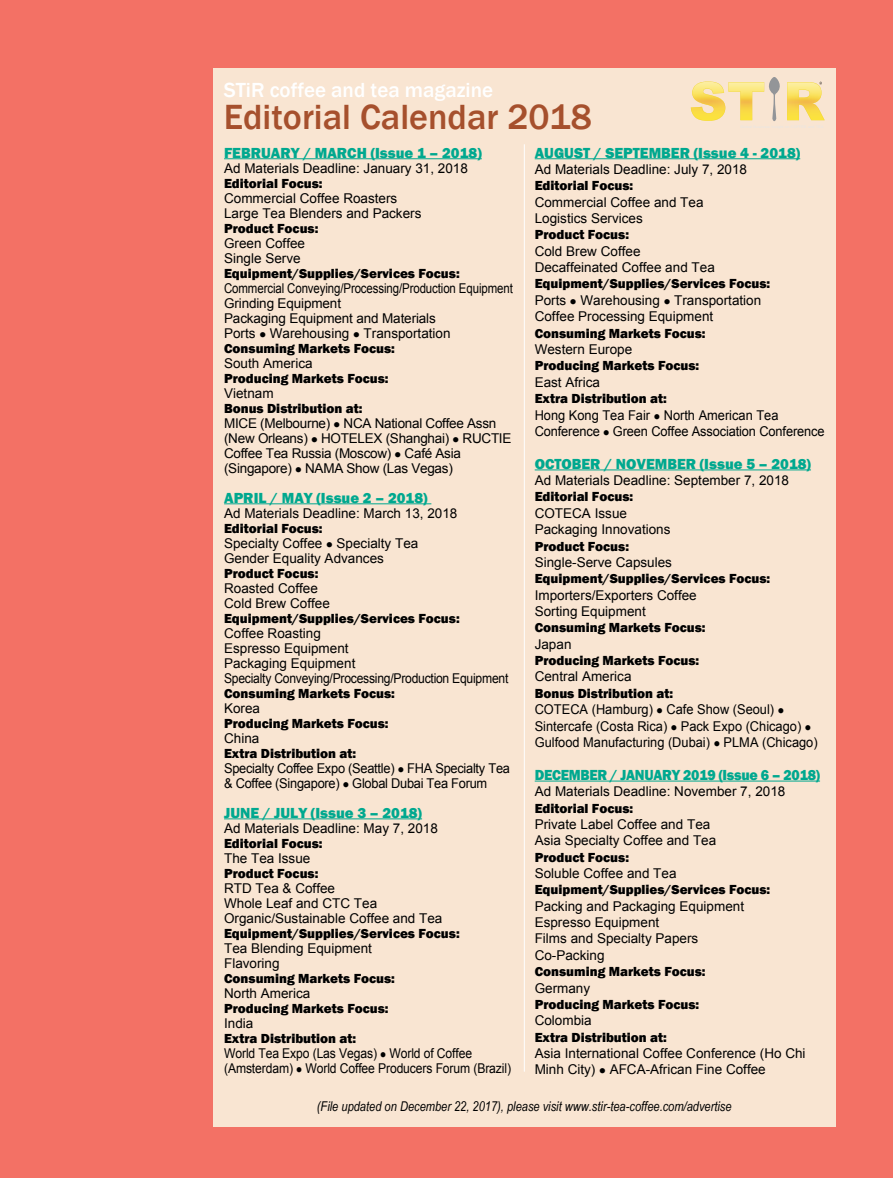
<style>
.page{position:relative;width:893px;height:1178px;background:#f37165}
.page>*{position:absolute;margin:0;border:0;box-sizing:border-box;transform-origin:0 0}
.t1{font:500 36px "Franklin Gothic";color:#a6502d}
.t2{font:500 21px "Franklin Gothic";color:#fff}
.t3{font:800 15px "Franklin Gothic";color:#00a88f}
.t4{font:800 15px "Franklin Gothic";letter-spacing:-.02em;color:#00a88f;scale:.95 1}
.t5{font:13.5px/15px "Arial";color:#000}
.t6{font:800 13.5px "Franklin Gothic";color:#000}
.t7{font:13.5px/16.5px "Arial";color:#000;scale:.95 1}
.t8{font:13.5px/15px "Arial";letter-spacing:-.02em;color:#000}
.t9{font:13.5px/15px "Arial";color:#000;scale:.85 1}
.t10{font:13.5px/15px "Arial";letter-spacing:-.02em;color:#000;scale:.95 1}
.t11{font:13.5px/15px "Arial";color:#000;scale:.9 1}
.t12{font:italic 13.5px "Arial Narrow";color:#000}
</style>
<div class="page">
<div style="left:213px;top:68px;width:623px;height:1059px;background:#f9e5d2"></div>
<hr style="left:524px;top:144px;width:1px;height:927px;background:#fff">
<svg style="left:691px;top:77px;width:89px;height:44px"></svg>
<svg style="left:787px;top:82px;width:37px;height:39px"></svg>
<hr style="left:224px;top:158px;width:258px;height:1px;background:#00a88f">
<hr style="left:224px;top:503px;width:207px;height:1px;background:#00a88f">
<hr style="left:224px;top:818px;width:198px;height:1px;background:#00a88f">
<hr style="left:535px;top:158px;width:265px;height:1px;background:#00a88f">
<hr style="left:535px;top:469px;width:276px;height:1px;background:#00a88f">
<hr style="left:535px;top:781px;width:285px;height:1px;background:#00a88f">
<h2 class="t2" style="left:224px;top:77px;width:271px">STiR coffee and tea magazine</h2>
<h1 class="t1" style="left:224px;top:94px;width:369px">Editorial Calendar 2018</h1>
<p class="t3" style="left:224px;top:143px;width:259px">FEBRUARY / MARCH (Issue 1 – 2018)</p>
<p class="t5" style="left:224px;top:161px;width:245px">Ad Materials Deadline: January 31, 2018</p>
<p class="t6" style="left:224px;top:174px;width:100px">Editorial Focus:</p>
<p class="t5" style="left:224px;top:191px;width:199px">Commercial Coffee Roasters<br>Large Tea Blenders and Packers</p>
<p class="t6" style="left:224px;top:219px;width:96px">Product Focus:</p>
<p class="t5" style="left:224px;top:236px;width:83px">Green Coffee<br>Single Serve</p>
<p class="t6" style="left:224px;top:264px;width:237px">Equipment/Supplies/Services Focus:</p>
<p class="t9" style="left:224px;top:281px;width:341px">Commercial Conveying/Processing/Production Equipment Grinding Equipment<br>Packaging Equipment and Materials<br>Ports ● Warehousing ● Transportation</p>
<p class="t6" style="left:224px;top:339px;width:172px">Consuming Markets Focus:</p>
<p class="t5" style="left:224px;top:356px;width:90px">South America</p>
<p class="t6" style="left:224px;top:369px;width:166px">Producing Markets Focus:</p>
<p class="t5" style="left:224px;top:386px;width:51px">Vietnam</p>
<p class="t6" style="left:224px;top:399px;width:140px">Bonus Distribution at:</p>
<p class="t8" style="left:224px;top:416px;width:289px">MICE (Melbourne) ● NCA National Coffee Assn (New Orleans) ● HOTELEX (Shanghai) ● RUCTIE Coffee Tea Russia (Moscow) ● Café Asia (Singapore) ● NAMA Show (Las Vegas)</p>
<p class="t3" style="left:224px;top:488px;width:205px">APRIL / MAY (Issue 2 – 2018)</p>
<p class="t5" style="left:224px;top:506px;width:235px">Ad Materials Deadline: March 13, 2018</p>
<p class="t6" style="left:224px;top:519px;width:100px">Editorial Focus:</p>
<p class="t5" style="left:224px;top:536px;width:196px">Specialty Coffee ● Specialty Tea<br>Gender Equality Advances</p>
<p class="t6" style="left:224px;top:564px;width:96px">Product Focus:</p>
<p class="t5" style="left:224px;top:581px;width:107px">Roasted Coffee<br>Cold Brew Coffee</p>
<p class="t6" style="left:224px;top:609px;width:237px">Equipment/Supplies/Services Focus:</p>
<p class="t5" style="left:224px;top:626px;width:286px">Coffee Roasting<br>Espresso Equipment<br>Packaging Equipment<br>Specialty Conveying/Processing/Production Equipment</p>
<p class="t6" style="left:224px;top:684px;width:172px">Consuming Markets Focus:</p>
<p class="t5" style="left:224px;top:701px;width:38px">Korea</p>
<p class="t6" style="left:224px;top:714px;width:166px">Producing Markets Focus:</p>
<p class="t5" style="left:224px;top:731px;width:37px">China</p>
<p class="t6" style="left:224px;top:744px;width:134px">Extra Distribution at:</p>
<p class="t10" style="left:224px;top:761px;width:302px">Specialty Coffee Expo (Seattle) ● FHA Specialty Tea &amp; Coffee (Singapore) ● Global Dubai Tea Forum</p>
<p class="t3" style="left:224px;top:803px;width:199px">JUNE / JULY (Issue 3 – 2018)</p>
<p class="t5" style="left:224px;top:821px;width:215px">Ad Materials Deadline: May 7, 2018</p>
<p class="t6" style="left:224px;top:834px;width:100px">Editorial Focus:</p>
<p class="t5" style="left:224px;top:851px;width:88px">The Tea Issue</p>
<p class="t6" style="left:224px;top:864px;width:96px">Product Focus:</p>
<p class="t5" style="left:224px;top:881px;width:220px">RTD Tea &amp; Coffee<br>Whole Leaf and CTC Tea<br>Organic/Sustainable Coffee and Tea</p>
<p class="t6" style="left:224px;top:924px;width:237px">Equipment/Supplies/Services Focus:</p>
<p class="t5" style="left:224px;top:941px;width:149px">Tea Blending Equipment<br>Flavoring</p>
<p class="t6" style="left:224px;top:969px;width:172px">Consuming Markets Focus:</p>
<p class="t5" style="left:224px;top:986px;width:88px">North America</p>
<p class="t6" style="left:224px;top:999px;width:166px">Producing Markets Focus:</p>
<p class="t5" style="left:224px;top:1015px;width:31px">India</p>
<p class="t6" style="left:224px;top:1029px;width:134px">Extra Distribution at:</p>
<p class="t11" style="left:224px;top:1046px;width:320px">World Tea Expo (Las Vegas) ● World of Coffee (Amsterdam) ● World Coffee Producers Forum (Brazil)</p>
<p class="t3" style="left:535px;top:143px;width:267px">AUGUST / SEPTEMBER (Issue 4 - 2018)</p>
<p class="t5" style="left:535px;top:162px;width:214px">Ad Materials Deadline: July 7, 2018</p>
<p class="t6" style="left:535px;top:177px;width:100px">Editorial Focus:</p>
<p class="t5" style="left:535px;top:194px;width:170px;line-height:16.4px">Commercial Coffee and Tea<br>Logistics Services</p>
<p class="t6" style="left:535px;top:226px;width:96px">Product Focus:</p>
<p class="t5" style="left:535px;top:243px;width:182px;line-height:16.4px">Cold Brew Coffee<br>Decaffeinated Coffee and Tea</p>
<p class="t6" style="left:535px;top:275px;width:237px">Equipment/Supplies/Services Focus:</p>
<p class="t5" style="left:535px;top:292px;width:228px;line-height:16.4px">Ports ● Warehousing ● Transportation<br>Coffee Processing Equipment</p>
<p class="t6" style="left:535px;top:324px;width:172px">Consuming Markets Focus:</p>
<p class="t5" style="left:535px;top:342px;width:99px">Western Europe</p>
<p class="t6" style="left:535px;top:357px;width:166px">Producing Markets Focus:</p>
<p class="t5" style="left:535px;top:375px;width:67px">East Africa</p>
<p class="t6" style="left:535px;top:390px;width:134px">Extra Distribution at:</p>
<p class="t7" style="left:535px;top:407px;width:307px">Hong Kong Tea Fair ● North American Tea<br>Conference ● Green Coffee Association Conference</p>
<p class="t3" style="left:535px;top:454px;width:278px">OCTOBER / NOVEMBER (Issue 5 – 2018)</p>
<p class="t5" style="left:535px;top:473px;width:256px">Ad Materials Deadline: September 7, 2018</p>
<p class="t6" style="left:535px;top:488px;width:100px">Editorial Focus:</p>
<p class="t5" style="left:535px;top:505px;width:137px;line-height:16.4px">COTECA Issue<br>Packaging Innovations</p>
<p class="t6" style="left:535px;top:537px;width:96px">Product Focus:</p>
<p class="t5" style="left:535px;top:555px;width:139px">Single-Serve Capsules</p>
<p class="t6" style="left:535px;top:570px;width:237px">Equipment/Supplies/Services Focus:</p>
<p class="t5" style="left:535px;top:587px;width:164px;line-height:16.4px">Importers/Exporters Coffee<br>Sorting Equipment</p>
<p class="t6" style="left:535px;top:619px;width:172px">Consuming Markets Focus:</p>
<p class="t5" style="left:535px;top:636px;width:38px">Japan</p>
<p class="t6" style="left:535px;top:652px;width:166px">Producing Markets Focus:</p>
<p class="t5" style="left:535px;top:669px;width:98px">Central America</p>
<p class="t6" style="left:535px;top:684px;width:140px">Bonus Distribution at:</p>
<p class="t7" style="left:535px;top:701px;width:299px">COTECA (Hamburg) ● Cafe Show (Seoul) ●<br>Sintercafe (Costa Rica) ● Pack Expo (Chicago) ●<br>Gulfood Manufacturing (Dubai) ● PLMA (Chicago)</p>
<p class="t4" style="left:535px;top:765px;width:302px">DECEMBER / JANUARY 2019 (Issue 6 – 2018)</p>
<p class="t5" style="left:535px;top:784px;width:252px">Ad Materials Deadline: November 7, 2018</p>
<p class="t6" style="left:535px;top:799px;width:100px">Editorial Focus:</p>
<p class="t5" style="left:535px;top:816px;width:183px;line-height:16.4px">Private Label Coffee and Tea<br>Asia Specialty Coffee and Tea</p>
<p class="t6" style="left:535px;top:848px;width:96px">Product Focus:</p>
<p class="t5" style="left:535px;top:866px;width:143px">Soluble Coffee and Tea</p>
<p class="t6" style="left:535px;top:881px;width:237px">Equipment/Supplies/Services Focus:</p>
<p class="t5" style="left:535px;top:898px;width:211px;line-height:16.4px">Packing and Packaging Equipment<br>Espresso Equipment<br>Films and Specialty Papers<br>Co-Packing</p>
<p class="t6" style="left:535px;top:963px;width:172px">Consuming Markets Focus:</p>
<p class="t5" style="left:535px;top:980px;width:57px">Germany</p>
<p class="t6" style="left:535px;top:995px;width:166px">Producing Markets Focus:</p>
<p class="t5" style="left:535px;top:1013px;width:59px">Colombia</p>
<p class="t6" style="left:535px;top:1028px;width:134px">Extra Distribution at:</p>
<p class="t5" style="left:535px;top:1045px;width:272px;line-height:16.5px">Asia International Coffee Conference (Ho Chi<br>Minh City) ● AFCA-African Fine Coffee</p>
<p class="t12" style="left:317px;top:1097px;width:416px">(File updated on December 22, 2017), please visit www.stir-tea-coffee.com/advertise</p>
</div>
